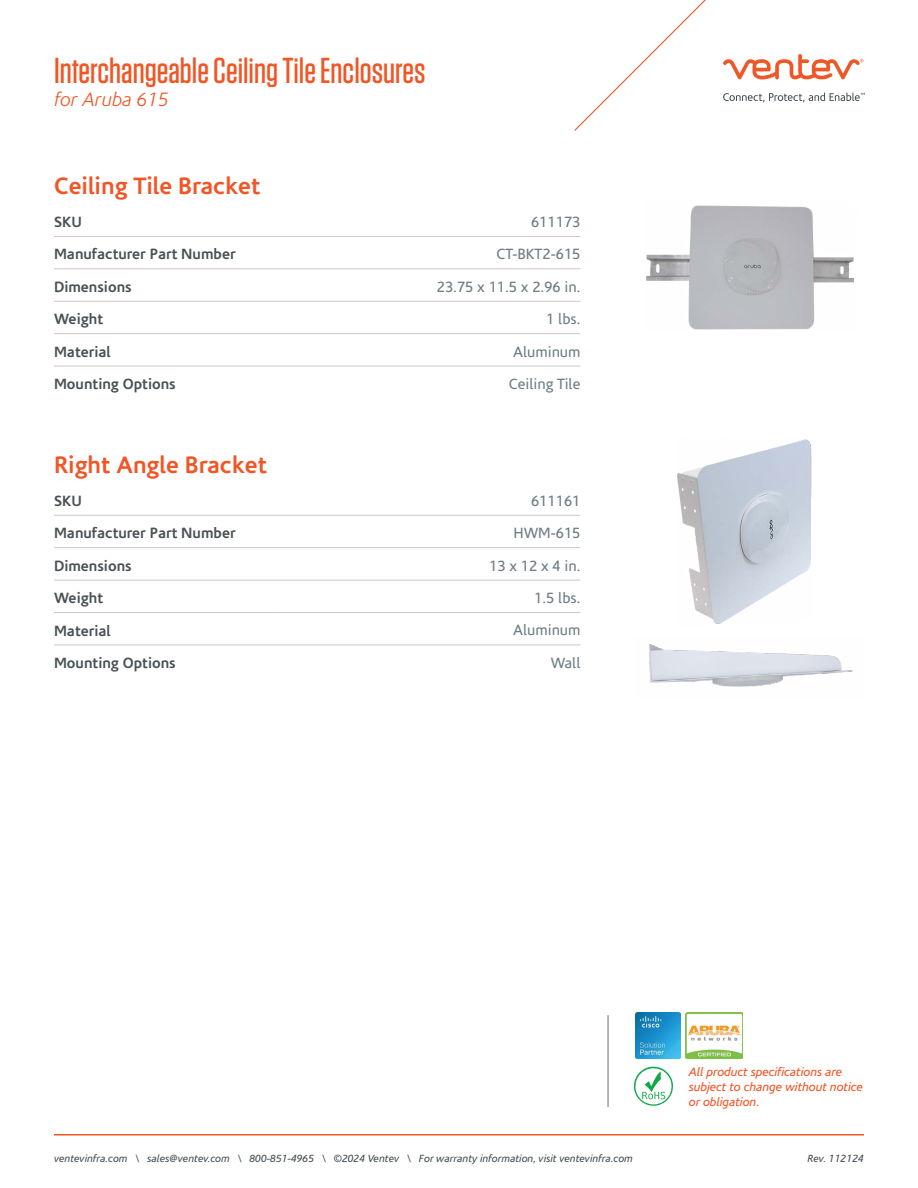
<style>
.page{position:relative;width:918px;height:1188px;background:#fff}
.page>*{position:absolute;margin:0;border:0;box-sizing:border-box;transform-origin:0 0}
.t1{font:500 36px "Tungsten";color:#f05626}
.t2{font:700 24px "Corisande";color:#f05626}
.t3{font:italic 300 19.5px "Corisande";color:#f05626}
.t4{font:700 15px "Corisande";color:#485155}
.t5{font:15px "Corisande";color:#6e7e86}
.t6{font:italic 12.3px/14.7px "Corisande";color:#f05626}
.t7{font:italic 10.5px "Corisande";color:#485155}
</style>
<div class="page">
<svg style="left:574px;top:0;width:291px;height:131px"></svg>
<hr style="left:54px;top:1134px;width:810px;height:2px;background:#f05626">
<svg style="left:634px;top:1067px;width:39px;height:39px"></svg>
<img style="left:635px;top:1012px;width:46px;height:46px">
<img style="left:686px;top:1012px;width:56px;height:46px">
<hr style="left:608px;top:1015px;width:1px;height:92px;background:#627178">
<hr style="left:54px;top:515px;width:224px;height:1px;background:#c9c9c8">
<hr style="left:278px;top:515px;width:302px;height:1px;background:#c9c9c8">
<hr style="left:54px;top:547px;width:224px;height:1px;background:#c9c9c8">
<hr style="left:278px;top:547px;width:302px;height:1px;background:#c9c9c8">
<hr style="left:54px;top:580px;width:224px;height:1px;background:#c9c9c8">
<hr style="left:278px;top:580px;width:302px;height:1px;background:#c9c9c8">
<hr style="left:54px;top:612px;width:224px;height:1px;background:#c9c9c8">
<hr style="left:278px;top:612px;width:302px;height:1px;background:#c9c9c8">
<hr style="left:54px;top:645px;width:224px;height:1px;background:#c9c9c8">
<hr style="left:278px;top:645px;width:302px;height:1px;background:#c9c9c8">
<img style="left:646px;top:205px;width:208px;height:125px">
<img style="left:649px;top:644px;width:204px;height:43px">
<img style="left:677px;top:439px;width:135px;height:185px">
<hr style="left:54px;top:236px;width:224px;height:1px;background:#c9c9c8">
<hr style="left:278px;top:236px;width:302px;height:1px;background:#c9c9c8">
<hr style="left:54px;top:269px;width:224px;height:1px;background:#c9c9c8">
<hr style="left:278px;top:269px;width:302px;height:1px;background:#c9c9c8">
<hr style="left:54px;top:301px;width:224px;height:1px;background:#c9c9c8">
<hr style="left:278px;top:301px;width:302px;height:1px;background:#c9c9c8">
<hr style="left:54px;top:333px;width:224px;height:1px;background:#c9c9c8">
<hr style="left:278px;top:333px;width:302px;height:1px;background:#c9c9c8">
<hr style="left:54px;top:366px;width:224px;height:1px;background:#c9c9c8">
<hr style="left:278px;top:366px;width:302px;height:1px;background:#c9c9c8">
<h1 class="t1" style="left:54px;top:52px;width:373px">Interchangeable Ceiling Tile Enclosures</h1>
<h3 class="t3" style="left:54px;top:89px;width:116px">for Aruba 615</h3>
<h2 class="t2" style="left:54px;top:172px;width:208px">Ceiling Tile Bracket</h2>
<p class="t4" style="left:54px;top:213px;width:30px">SKU</p>
<p class="t5" style="left:531px;top:213px;width:51px">611173</p>
<p class="t4" style="left:54px;top:246px;width:183px">Manufacturer Part Number</p>
<p class="t5" style="left:497px;top:246px;width:85px">CT-BKT2-615</p>
<p class="t4" style="left:54px;top:278px;width:79px">Dimensions</p>
<p class="t5" style="left:437px;top:278px;width:145px">23.75 x 11.5 x 2.96 in.</p>
<p class="t4" style="left:54px;top:311px;width:51px">Weight</p>
<p class="t5" style="left:546px;top:311px;width:36px">1 lbs.</p>
<p class="t4" style="left:54px;top:343px;width:58px">Material</p>
<p class="t5" style="left:513px;top:343px;width:69px">Aluminum</p>
<p class="t4" style="left:54px;top:376px;width:123px">Mounting Options</p>
<p class="t5" style="left:509px;top:376px;width:73px">Ceiling Tile</p>
<h2 class="t2" style="left:54px;top:451px;width:215px">Right Angle Bracket</h2>
<p class="t4" style="left:54px;top:492px;width:30px">SKU</p>
<p class="t5" style="left:531px;top:492px;width:51px">611161</p>
<p class="t4" style="left:54px;top:525px;width:183px">Manufacturer Part Number</p>
<p class="t5" style="left:513px;top:525px;width:69px">HWM-615</p>
<p class="t4" style="left:54px;top:557px;width:79px">Dimensions</p>
<p class="t5" style="left:489px;top:557px;width:93px">13 x 12 x 4 in.</p>
<p class="t4" style="left:54px;top:589px;width:51px">Weight</p>
<p class="t5" style="left:534px;top:590px;width:48px">1.5 lbs.</p>
<p class="t4" style="left:54px;top:622px;width:58px">Material</p>
<p class="t5" style="left:513px;top:622px;width:69px">Aluminum</p>
<p class="t4" style="left:54px;top:654px;width:123px">Mounting Options</p>
<p class="t5" style="left:551px;top:655px;width:31px">Wall</p>
<p class="t7" style="left:54px;top:1153px;width:580px">ventevinfra.com \ sales@ventev.com \ 800-851-4965 \ ©2024 Ventev \ For warranty information, visit ventevinfra.com</p>
<p class="t6" style="left:689px;top:1065px;width:176px">All product specifications are subject to change without notice or obligation.</p>
<p class="t7" style="left:807px;top:1153px;width:58px">Rev. 112124</p>
</div>
